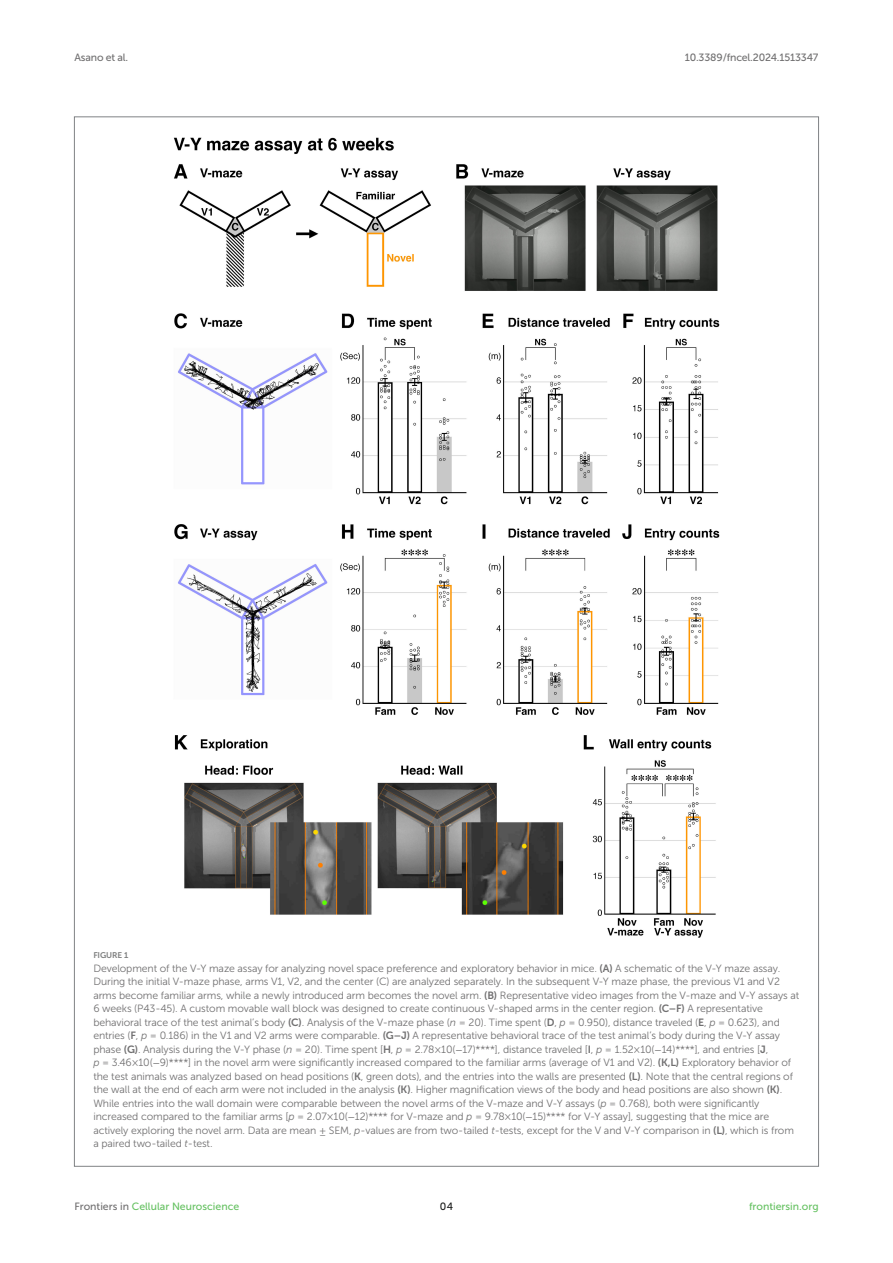
<style>
.page{position:relative;width:893px;height:1263px;background:#fff}
.page>*{position:absolute;margin:0;border:0;box-sizing:border-box;transform-origin:0 0}
.FIG_LEG{font:10.5px/13.5px "Museo Sans 300";letter-spacing:-.01em;color:#706f70}
.t1{font:10.5px "Museo Sans 500";color:#65c161}
.t2{font:10.5px "Museo Sans 500";letter-spacing:-.015em;color:#706f70}
.t3{font:10.5px "Museo Sans 500";color:#1b1c1b}
.FIG_HD{font:8.25px "Museo Sans 700";letter-spacing:-.01em;color:#7e7f7f}
.s1{font-family:"Museo Sans 700"}
.s2{font-style:italic}
.s3{font-family:"STIX General"}
.s4{color:#706f70}
</style>
<div class="page">
<img style="left:174px;top:137px;width:546px;height:801px">
<p class="t2" style="left:74px;top:51px;width:55px">Asano et al.</p>
<p class="t2" style="left:685px;top:51px;width:135px">10.3389/fncel.2024.1513347</p>
<p class="FIG_HD" style="left:93px;top:951px;width:37px">FIGURE 1</p>
<p class="FIG_LEG" style="left:93px;top:961px;width:707px">Development of the V-Y maze assay for analyzing novel space preference and exploratory behavior in mice. <span class="s1">(A)</span> A schematic of the V-Y maze assay.<br>During the initial V-maze phase, arms V1, V2, and the center (C) are analyzed separately. In the subsequent V-Y maze phase, the previous V1 and V2 arms become familiar arms, while a newly introduced arm becomes the novel arm. <span class="s1">(B)</span> Representative video images from the V-maze and V-Y assays at 6 weeks (P43-45). A custom movable wall block was designed to create continuous V-shaped arms in the center region. <span class="s1">(C–F)</span> A representative behavioral trace of the test animal’s body <span class="s1">(C)</span>. Analysis of the V-maze phase (<span class="s2">n</span> = 20). Time spent (<span class="s1">D</span>, <span class="s2">p</span> = 0.950), distance traveled (<span class="s1">E</span>, <span class="s2">p</span> = 0.623), and entries (<span class="s1">F</span>, <span class="s2">p</span> = 0.186) in the V1 and V2 arms were comparable. <span class="s1">(G–J)</span> A representative behavioral trace of the test animal’s body during the V-Y assay phase <span class="s1">(G)</span>. Analysis during the V-Y phase (<span class="s2">n</span> = 20). Time spent [<span class="s1">H</span>, <span class="s2">p</span> = 2.78×10(<span class="s3">−</span>17)****], distance traveled [<span class="s1">I</span>, <span class="s2">p</span> = 1.52×10(<span class="s3">−</span>14)****], and entries [<span class="s1">J</span>,<br><span class="s2">p</span> = 3.46×10(<span class="s3">−</span>9)****] in the novel arm were significantly increased compared to the familiar arms (average of V1 and V2). <span class="s1">(K,L)</span> Exploratory behavior of the test animals was analyzed based on head positions (<span class="s1">K</span>, green dots), and the entries into the walls are presented <span class="s1">(L)</span>. Note that the central regions of the wall at the end of each arm were not included in the analysis <span class="s1">(K)</span>. Higher magnification views of the body and head positions are also shown <span class="s1">(K)</span>.<br>While entries into the wall domain were comparable between the novel arms of the V-maze and V-Y assays (<span class="s2">p</span> = 0.768), both were significantly increased compared to the familiar arms [<span class="s2">p</span> = 2.07×10(<span class="s3">−</span>12)**** for V-maze and <span class="s2">p</span> = 9.78×10(<span class="s3">−</span>15)**** for V-Y assay], suggesting that the mice are actively exploring the novel arm. Data are mean ± SEM, <span class="s2">p-</span>values are from two-tailed <span class="s2">t</span>-tests, except for the V and V-Y comparison in <span class="s1">(L)</span>, which is from a paired two-tailed <span class="s2">t</span>-test.</p>
<p class="t1" style="left:74px;top:1200px;width:166px"><span class="s4">Frontiers in</span> Cellular Neuroscience</p>
<p class="t3" style="left:440px;top:1200px;width:15px">04</p>
<p class="t1" style="left:749px;top:1200px;width:71px">frontiersin.org</p>
</div>
